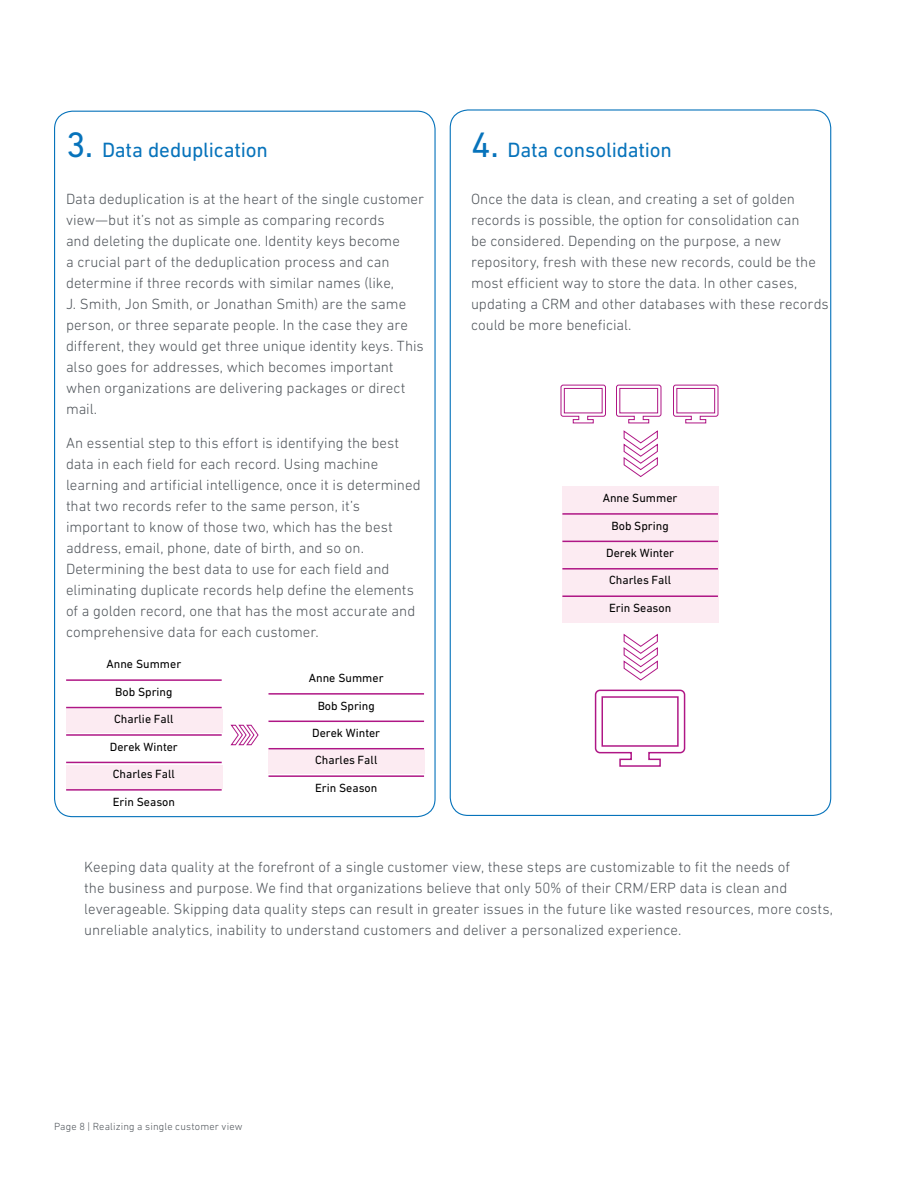
<style>
.page{position:relative;width:918px;height:1188px;background:#fff}
.page>*{position:absolute;margin:0;border:0;box-sizing:border-box;transform-origin:0 0}
.Headline_14_16{font:21px "DIN Next W1 G";letter-spacing:-.01em;color:#0773bb}
.Body_text_10_14{font:300 15px/21px "DIN Next W1 G";color:#50555b}
.t1{font:12px "DIN Next W1 G";color:#000}
.Footer_Source_text_7{font:300 10.5px "DIN Next W1 G";letter-spacing:.015em;color:#50555b}
.s1{font-size:36px}
</style>
<div class="page">
<div style="left:66px;top:709px;width:156px;height:24px;background:#fcebf2"></div>
<div style="left:66px;top:765px;width:156px;height:23px;background:#fcebf2"></div>
<div style="left:268px;top:750px;width:157px;height:24px;background:#fcebf2"></div>
<div style="left:562px;top:486px;width:157px;height:137px;background:#fcebf2"></div>
<svg style="left:594px;top:689px;width:92px;height:78px"></svg>
<svg style="left:560px;top:384px;width:46px;height:40px"></svg>
<svg style="left:616px;top:384px;width:46px;height:40px"></svg>
<svg style="left:673px;top:384px;width:46px;height:40px"></svg>
<svg style="left:623px;top:430px;width:35px;height:47px"></svg>
<svg style="left:623px;top:633px;width:35px;height:48px"></svg>
<hr style="left:268px;top:693px;width:156px;height:2px;background:#af1685">
<hr style="left:268px;top:721px;width:156px;height:1px;background:#af1685">
<hr style="left:268px;top:748px;width:156px;height:1px;background:#af1685">
<hr style="left:268px;top:775px;width:156px;height:2px;background:#af1685">
<hr style="left:66px;top:679px;width:156px;height:2px;background:#af1685">
<hr style="left:66px;top:707px;width:156px;height:1px;background:#af1685">
<hr style="left:66px;top:734px;width:156px;height:2px;background:#af1685">
<hr style="left:66px;top:762px;width:156px;height:1px;background:#af1685">
<hr style="left:66px;top:789px;width:156px;height:2px;background:#af1685">
<svg style="left:231px;top:725px;width:28px;height:20px"></svg>
<hr style="left:562px;top:513px;width:156px;height:2px;background:#af1685">
<hr style="left:562px;top:541px;width:156px;height:1px;background:#af1685">
<hr style="left:562px;top:568px;width:156px;height:2px;background:#af1685">
<hr style="left:562px;top:595px;width:156px;height:2px;background:#af1685">
<p class="Headline_14_16" style="left:66px;top:137px;width:203px"><span class="s1">3.</span> Data deduplication</p>
<p class="Body_text_10_14" style="left:66px;top:188px;width:360px">Data deduplication is at the heart of the single customer view—but it’s not as simple as comparing records<br>and deleting the duplicate one. Identity keys become<br>a crucial part of the deduplication process and can determine if three records with similar names (like,<br>J. Smith, Jon Smith, or Jonathan Smith) are the same person, or three separate people. In the case they are different, they would get three unique identity keys. This also goes for addresses, which becomes important when organizations are delivering packages or direct mail.</p>
<p class="Body_text_10_14" style="left:66px;top:432px;width:356px">An essential step to this effort is identifying the best data in each field for each record. Using machine learning and artificial intelligence, once it is determined that two records refer to the same person, it’s important to know of those two, which has the best address, email, phone, date of birth, and so on.<br>Determining the best data to use for each field and eliminating duplicate records help define the elements of a golden record, one that has the most accurate and comprehensive data for each customer.</p>
<p class="t1" style="left:107px;top:657px;width:76px">Anne Summer</p>
<p class="t1" style="left:115px;top:685px;width:59px">Bob Spring</p>
<p class="t1" style="left:114px;top:712px;width:61px">Charlie Fall</p>
<p class="t1" style="left:110px;top:740px;width:69px">Derek Winter</p>
<p class="t1" style="left:113px;top:767px;width:64px">Charles Fall</p>
<p class="t1" style="left:113px;top:795px;width:64px">Erin Season</p>
<p class="t1" style="left:309px;top:671px;width:76px">Anne Summer</p>
<p class="t1" style="left:318px;top:699px;width:59px">Bob Spring</p>
<p class="t1" style="left:312px;top:726px;width:69px">Derek Winter</p>
<p class="t1" style="left:315px;top:753px;width:64px">Charles Fall</p>
<p class="t1" style="left:315px;top:781px;width:64px">Erin Season</p>
<p class="Headline_14_16" style="left:471px;top:137px;width:202px"><span class="s1">4.</span> Data consolidation</p>
<p class="Body_text_10_14" style="left:471px;top:188px;width:359px">Once the data is clean, and creating a set of golden records is possible, the option for consolidation can<br>be considered. Depending on the purpose, a new repository, fresh with these new records, could be the most efficient way to store the data. In other cases, updating a CRM and other databases with these records could be more beneficial.</p>
<p class="t1" style="left:603px;top:491px;width:76px">Anne Summer</p>
<p class="t1" style="left:612px;top:519px;width:59px">Bob Spring</p>
<p class="t1" style="left:606px;top:546px;width:69px">Derek Winter</p>
<p class="t1" style="left:609px;top:573px;width:64px">Charles Fall</p>
<p class="t1" style="left:609px;top:601px;width:64px">Erin Season</p>
<p class="Body_text_10_14" style="left:84px;top:856px;width:750px">Keeping data quality at the forefront of a single customer view, these steps are customizable to fit the needs of<br>the business and purpose. We find that organizations believe that only 50% of their CRM/ERP data is clean and leverageable. Skipping data quality steps can result in greater issues in the future like wasted resources, more costs, unreliable analytics, inability to understand customers and deliver a personalized experience.</p>
<p class="Footer_Source_text_7" style="left:54px;top:1120px;width:190px">Page 8 | Realizing a single customer view</p>
</div>
